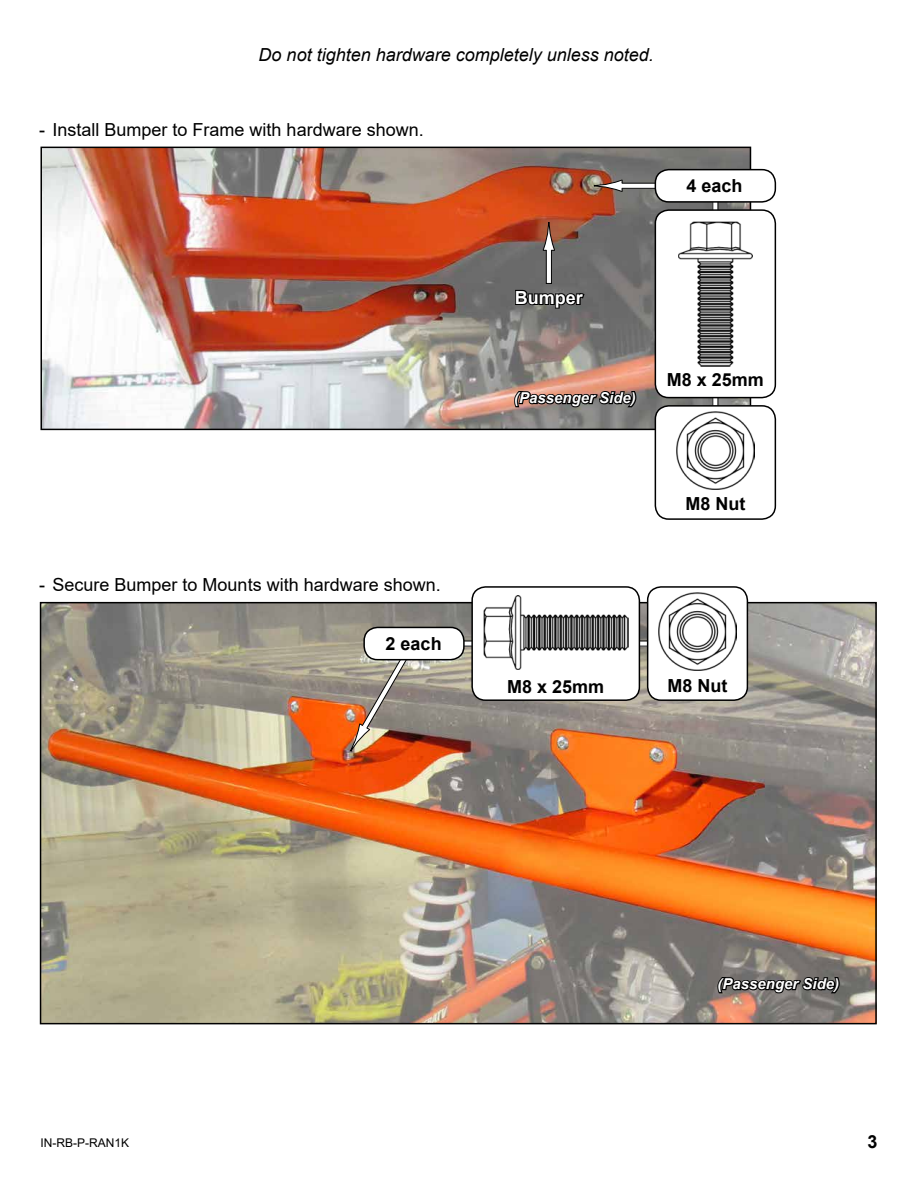
<style>
.page{position:relative;width:918px;height:1188px;background:#fff}
.page>*{position:absolute;margin:0;border:0;box-sizing:border-box;transform-origin:0 0}
.t1{font:18px "Arial";color:#000}
.t2{font:italic 18px "Arial";color:#000}
.t3{font:700 18px "Arial";color:#000}
.t4{font:700 18px "Arial";color:#fff}
.t5{font:italic 700 15px "Arial";color:#fff}
.t6{font:12px "Arial";color:#000}
</style>
<div class="page">
<img style="left:43px;top:150px;width:705px;height:277px">
<div style="left:40px;top:147px;width:711px;height:283px;border:2px solid #000"></div>
<svg style="left:513px;top:378px;width:125px;height:31px;background:#886457"></svg>
<div style="left:713px;top:201px;width:5px;height:258px;background:#fff"></div>
<div style="left:655px;top:406px;width:120px;height:113px;background:#fff;border-radius:14px"></div>
<div style="left:655px;top:405px;width:121px;height:115px;border:2px solid #000;border-radius:14px"></div>
<img style="left:676px;top:412px;width:78px;height:77px">
<svg style="left:514px;top:288px;width:72px;height:22px;background:#3a3a39"></svg>
<div style="left:546px;top:250px;width:5px;height:33px;background:#fff"></div>
<div style="left:546px;top:250px;width:6px;height:34px;border:1px solid #000"></div>
<svg style="left:542px;top:223px;width:13px;height:28px"></svg>
<div style="left:655px;top:210px;width:120px;height:188px;background:#fff;border-radius:14px"></div>
<div style="left:655px;top:209px;width:121px;height:189px;border:2px solid #000;border-radius:14px"></div>
<img style="left:679px;top:222px;width:73px;height:145px">
<div style="left:622px;top:183px;width:109px;height:5px;background:#fff"></div>
<div style="left:621px;top:183px;width:110px;height:6px;border:1px solid #000"></div>
<svg style="left:594px;top:179px;width:29px;height:13px"></svg>
<div style="left:655px;top:170px;width:120px;height:32px;background:#fff;border-radius:14px"></div>
<div style="left:655px;top:169px;width:121px;height:34px;border:2px solid #000;border-radius:14px"></div>
<img style="left:43px;top:605px;width:831px;height:416px">
<svg style="left:716px;top:964px;width:125px;height:31px;background:#585551"></svg>
<svg style="left:465px;top:643px;width:182px;height:2px"></svg>
<div style="left:648px;top:587px;width:99px;height:113px;background:#fff;border-radius:14px"></div>
<div style="left:647px;top:586px;width:101px;height:115px;border:2px solid #000;border-radius:14px"></div>
<img style="left:659px;top:593px;width:77px;height:77px">
<div style="left:472px;top:587px;width:167px;height:113px;background:#fff;border-radius:14px"></div>
<div style="left:471px;top:586px;width:169px;height:115px;border:2px solid #000;border-radius:14px"></div>
<img style="left:483px;top:596px;width:145px;height:73px">
<img style="left:350px;top:649px;width:61px;height:102px">
<div style="left:364px;top:627px;width:100px;height:33px;background:#fff;border-radius:14px"></div>
<div style="left:363px;top:627px;width:102px;height:33px;border:2px solid #000;border-radius:14px"></div>
<p class="t2" style="left:259px;top:43px;width:397px">Do not tighten hardware completely unless noted.</p>
<p class="t1" style="left:39px;top:117px;width:386px">- Install Bumper to Frame with hardware shown.</p>
<p class="t1" style="left:39px;top:573px;width:403px">- Secure Bumper to Mounts with hardware shown.</p>
<p class="t3" style="left:386px;top:631px;width:58px">2 each</p>
<p class="t3" style="left:687px;top:173px;width:58px">4 each</p>
<p class="t4" style="left:515px;top:285px;width:70px">Bumper</p>
<p class="t5" style="left:514px;top:388px;width:123px">(Passenger Side)</p>
<p class="t3" style="left:667px;top:367px;width:99px">M8 x 25mm</p>
<p class="t3" style="left:685px;top:491px;width:61px">M8 Nut</p>
<p class="t3" style="left:507px;top:674px;width:99px">M8 x 25mm</p>
<p class="t3" style="left:668px;top:673px;width:61px">M8 Nut</p>
<p class="t5" style="left:718px;top:974px;width:123px">(Passenger Side)</p>
<p class="t6" style="left:40px;top:1134px;width:90px">IN-RB-P-RAN1K</p>
<p class="t3" style="left:867px;top:1128px;width:12px">3</p>
</div>
